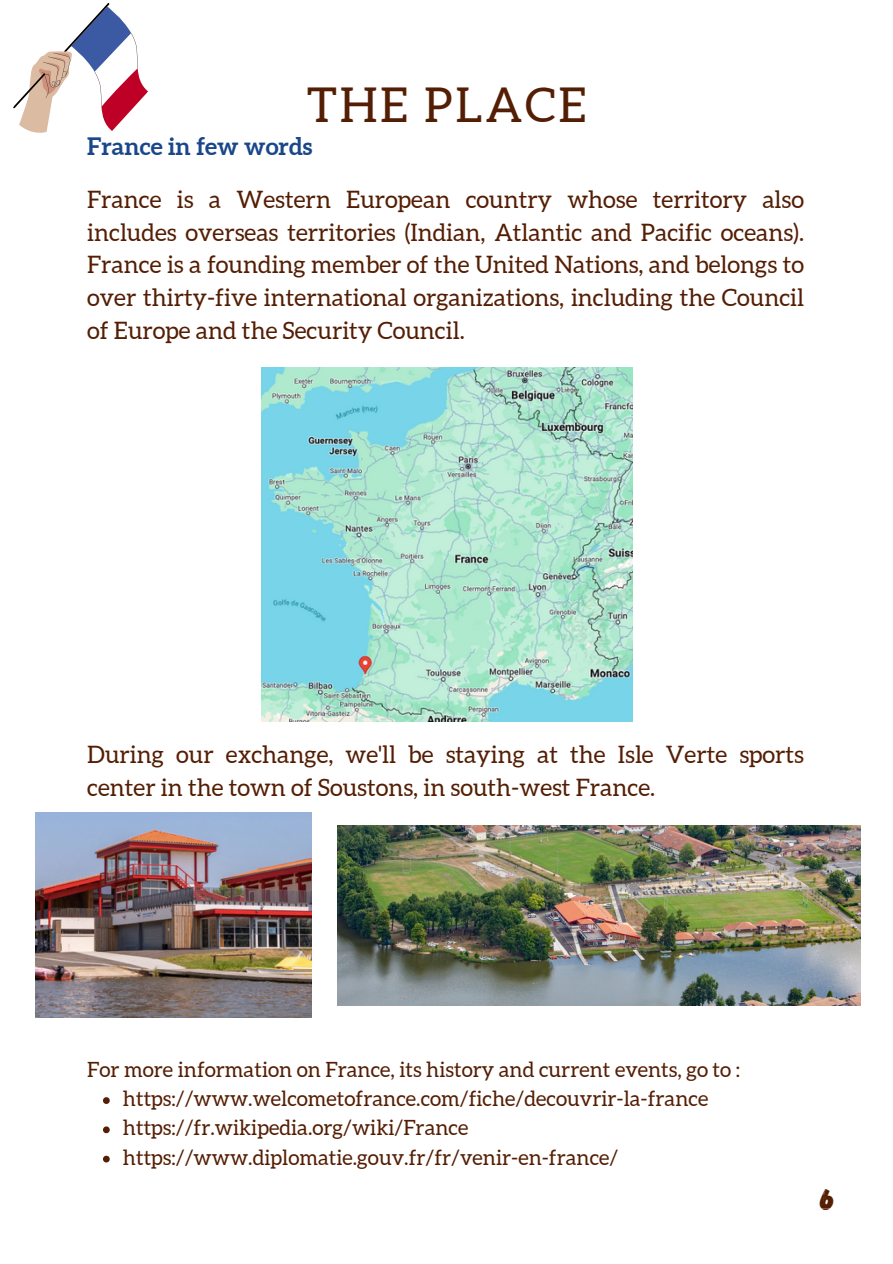
<style>
.page{position:relative;width:893px;height:1264px;background:#fff}
.page>*{position:absolute;margin:0;border:0;box-sizing:border-box;transform-origin:0 0}
.t1{font:48px "Aleo";letter-spacing:.06em;color:#541e04}
.t2{font:30px "Gagalin";color:#541e04}
.t3{font:24px/32.7px "Aleo";color:#541e04;text-align:justify}
.t4{font:700 24px "Aleo";color:#1a4789}
.t5{font:21px "Aleo";color:#541e04}
</style>
<div class="page">
<svg style="left:103px;top:1097px;width:7px;height:6px"></svg>
<svg style="left:103px;top:1126px;width:7px;height:7px"></svg>
<svg style="left:103px;top:1155px;width:7px;height:7px"></svg>
<svg style="left:13px;top:3px;width:135px;height:130px"></svg>
<img style="left:261px;top:367px;width:371px;height:354px">
<img style="left:35px;top:812px;width:276px;height:205px">
<img style="left:337px;top:825px;width:523px;height:180px">
<p class="t1" style="left:307px;top:78px;width:281px">THE PLACE</p>
<p class="t4" style="left:87px;top:133px;width:227px">France in few words</p>
<h1 class="t3" style="left:87px;top:183px;width:718px">France is a Western European country whose territory also includes overseas territories (Indian, Atlantic and Pacific oceans).<br>France is a founding member of the United Nations, and belongs to over thirty-five international organizations, including the Council of Europe and the Security Council.</h1>
<h2 class="t3" style="left:87px;top:738px;width:718px">During our exchange, we'll be staying at the Isle Verte sports center in the town of Soustons, in south-west France.</h2>
<h3 class="t5" style="left:87px;top:1057px;width:654px">For more information on France, its history and current events, go to :</h3>
<h3 class="t5" style="left:123px;top:1086px;width:587px">https://www.welcometofrance.com/fiche/decouvrir-la-france</h3>
<p class="t5" style="left:123px;top:1116px;width:347px">https://fr.wikipedia.org/wiki/France</p>
<p class="t5" style="left:123px;top:1145px;width:497px">https://www.diplomatie.gouv.fr/fr/venir-en-france/</p>
<p class="t2" style="left:820px;top:1180px;width:16px">6</p>
</div>
